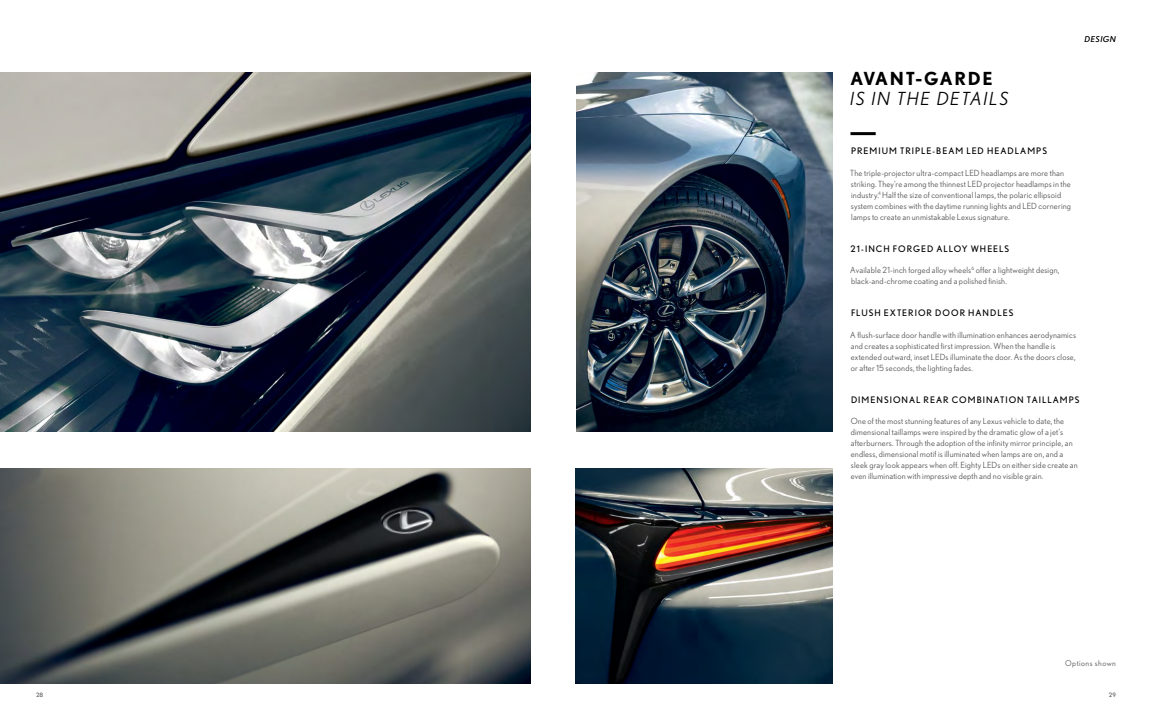
<style>
.page{position:relative;width:1152px;height:720px;background:#fff}
.page>*{position:absolute;margin:0;border:0;box-sizing:border-box;transform-origin:0 0}
.t1{font:italic 18px "Nobel";letter-spacing:.1em;color:#000}
.t2{font:700 18px "Nobel";letter-spacing:.1em;color:#000}
._1b__Caption_Headlin{font:9px "Nobel";letter-spacing:.11em;color:#000}
._1b__Caption_Copy{font:8.5px/11px "Nobel";letter-spacing:.02em;color:#58595b}
._1g__Cutline{font:8px "Nobel";letter-spacing:.06em;color:#58595b}
._1e__Section_Headine{font:italic 8px "Nobel";letter-spacing:.1em;color:#000}
.t3{font:6px "Nobel";color:#58595b}
</style>
<div class="page">
<img style="left:0;top:468px;width:531px;height:216px">
<img style="left:576px;top:72px;width:256px;height:360px">
<hr style="left:850px;top:132px;width:26px;height:3px;background:#000">
<img style="left:0;top:72px;width:531px;height:360px">
<img style="left:576px;top:468px;width:256px;height:216px">
<p class="t2" style="left:850px;top:68px;width:144px">AVANT-GARDE</p>
<p class="t1" style="left:850px;top:88px;width:160px">IS IN THE DETAILS</p>
<p class="_1e__Section_Headine" style="left:1085px;top:34px;width:33px">DESIGN</p>
<p class="_1b__Caption_Headlin" style="left:851px;top:146px;width:198px">PREMIUM TRIPLE-BEAM LED HEADLAMPS</p>
<p class="_1b__Caption_Copy" style="left:850px;top:167px;width:222px">The triple-projector ultra-compact LED headlamps are more than striking. They’re among the thinnest LED projector headlamps in the industry.<sup>4</sup> Half the size of conventional lamps, the polaric ellipsoid system combines with the daytime running lights and LED cornering lamps to create an unmistakable Lexus signature.</p>
<p class="_1b__Caption_Headlin" style="left:851px;top:243px;width:160px">21-INCH FORGED ALLOY WHEELS</p>
<p class="_1b__Caption_Copy" style="left:850px;top:265px;width:211px">Available 21-inch forged alloy wheels<sup>6</sup> offer a lightweight design, black-and-chrome coating and a polished finish.</p>
<p class="_1b__Caption_Headlin" style="left:851px;top:308px;width:164px">FLUSH EXTERIOR DOOR HANDLES</p>
<p class="_1b__Caption_Copy" style="left:850px;top:329px;width:227px">A flush-surface door handle with illumination enhances aerodynamics and creates a sophisticated first impression. When the handle is extended outward, inset LEDs illuminate the door. As the doors close, or after 15 seconds, the lighting fades.</p>
<p class="_1b__Caption_Headlin" style="left:851px;top:394px;width:230px">DIMENSIONAL REAR COMBINATION TAILLAMPS</p>
<p class="_1b__Caption_Copy" style="left:851px;top:416px;width:229px">One of the most stunning features of any Lexus vehicle to date, the dimensional taillamps were inspired by the dramatic glow of a jet’s afterburners. Through the adoption of the infinity mirror principle, an endless, dimensional motif is illuminated when lamps are on, and a sleek gray look appears when off. Eighty LEDs on either side create an even illumination with impressive depth and no visible grain.</p>
<p class="_1g__Cutline" style="left:1065px;top:658px;width:52px">Options shown</p>
<p class="t3" style="left:36px;top:692px;width:9px">28</p>
<p class="t3" style="left:1109px;top:692px;width:9px">29</p>
</div>
